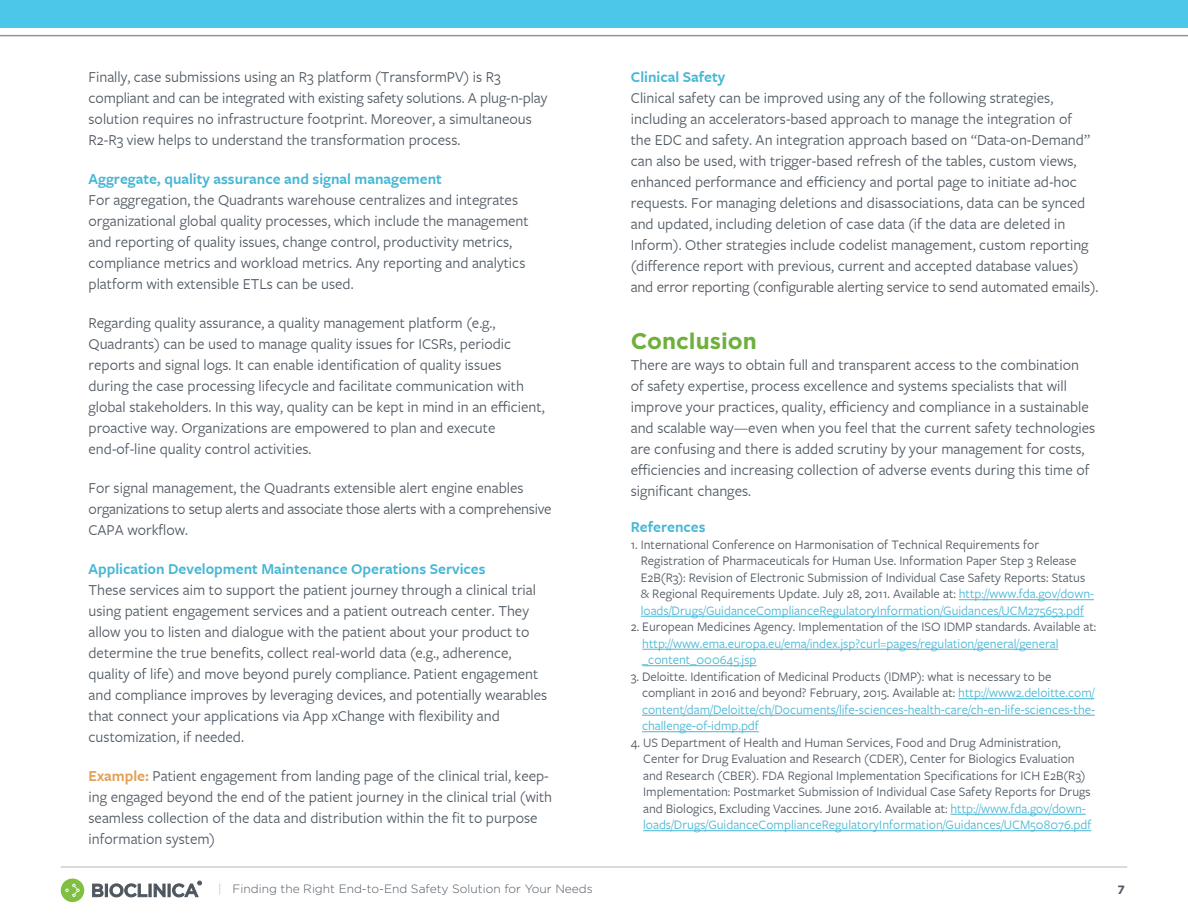
<style>
.page{position:relative;width:1188px;height:918px;background:#fff}
.page>*{position:absolute;margin:0;border:0;box-sizing:border-box;transform-origin:0 0}
.t1{font:700 22.5px "Gotham";color:#6eb03c}
.t2{font:15.75px/21px "Freight Sans Pro";color:#4e5760}
.t3{font:600 15.75px "Freight Sans Pro";color:#47b6d5}
.t4{font:13.5px/16.5px "Freight Sans Pro";color:#4e5760}
.t5{font:13.5px/16.5px "Freight Sans Pro";color:#47b6d5}
.t6{font:300 12px "Gotham";color:#4e5760}
.t7{font:700 12px "Gotham";color:#4e5760}
.s1{font-weight:600;color:#e29f55}
.s2{color:#47b6d5}
.s3{color:#4e5760}
.s4{color:#b2b7bb}
</style>
<div class="page">
<hr style="left:61px;top:867px;width:1066px;height:1px;background:#b2b7bb">
<div style="left:61px;top:879px;width:23px;height:23px;background:#7fbf41;border-radius:50%"></div>
<svg style="left:65px;top:884px;width:15px;height:13px"></svg>
<svg style="left:92px;top:881px;width:110px;height:16px"></svg>
<hr style="left:959px;top:599px;width:135px;height:1px;background:#47b6d5">
<hr style="left:641px;top:616px;width:443px;height:1px;background:#47b6d5">
<hr style="left:642px;top:649px;width:416px;height:1px;background:#47b6d5">
<hr style="left:642px;top:665px;width:114px;height:1px;background:#47b6d5">
<hr style="left:958px;top:698px;width:137px;height:1px;background:#47b6d5">
<hr style="left:642px;top:715px;width:453px;height:1px;background:#47b6d5">
<hr style="left:642px;top:731px;width:117px;height:1px;background:#47b6d5">
<hr style="left:951px;top:814px;width:135px;height:1px;background:#47b6d5">
<hr style="left:643px;top:830px;width:448px;height:1px;background:#47b6d5">
<div style="left:0;top:0;width:1188px;height:28px;background:#4dc7e9"></div>
<hr style="left:0;top:35px;width:1188px;height:1px;background:#939598">
<p class="t2" style="left:89px;top:67px;width:460px">Finally, case submissions using an R3 platform (TransformPV) is R3 compliant and can be integrated with existing safety solutions. A plug-n-play solution requires no infrastructure footprint. Moreover, a simultaneous R2-R3 view helps to understand the transformation process.</p>
<p class="t3" style="left:89px;top:170px;width:355px">Aggregate, quality assurance and signal management</p>
<p class="t2" style="left:89px;top:190px;width:442px">For aggregation, the Quadrants warehouse centralizes and integrates organizational global quality processes, which include the management and reporting of quality issues, change control, productivity metrics, compliance metrics and workload metrics. Any reporting and analytics platform with extensible ETLs can be used.</p>
<p class="t2" style="left:89px;top:313px;width:458px">Regarding quality assurance, a quality management platform (e.g., Quadrants) can be used to manage quality issues for ICSRs, periodic reports and signal logs. It can enable identification of quality issues during the case processing lifecycle and facilitate communication with global stakeholders. In this way, quality can be kept in mind in an efficient, proactive way. Organizations are empowered to plan and execute end-of-line quality control activities.</p>
<p class="t2" style="left:89px;top:478px;width:465px">For signal management, the Quadrants extensible alert engine enables organizations to setup alerts and associate those alerts with a comprehensive<br>CAPA workflow.</p>
<p class="t3" style="left:89px;top:560px;width:399px">Application Development Maintenance Operations Services</p>
<p class="t2" style="left:89px;top:580px;width:460px">These services aim to support the patient journey through a clinical trial using patient engagement services and a patient outreach center. They allow you to listen and dialogue with the patient about your product to determine the true benefits, collect real-world data (e.g., adherence, quality of life) and move beyond purely compliance. Patient engagement and compliance improves by leveraging devices, and potentially wearables that connect your applications via App xChange with flexibility and customization, if needed.</p>
<p class="t2" style="left:89px;top:766px;width:465px"><span class="s1">Example:</span> Patient engagement from landing page of the clinical trial, keep&shy;ing engaged beyond the end of the patient journey in the clinical trial (with seamless collection of the data and distribution within the fit to purpose information system)</p>
<p class="t3" style="left:631px;top:68px;width:96px">Clinical Safety</p>
<p class="t2" style="left:631px;top:88px;width:469px">Clinical safety can be improved using any of the following strategies, including an accelerators-based approach to manage the integration of<br>the EDC and safety. An integration approach based on “Data-on-Demand” can also be used, with trigger-based refresh of the tables, custom views, enhanced performance and efficiency and portal page to initiate ad-hoc requests. For managing deletions and disassociations, data can be synced and updated, including deletion of case data (if the data are deleted in Inform). Other strategies include codelist management, custom reporting (difference report with previous, current and accepted database values) and error reporting (configurable alerting service to send automated emails).</p>
<h1 class="t1" style="left:631px;top:328px;width:128px">Conclusion</h1>
<p class="t2" style="left:631px;top:355px;width:466px">There are ways to obtain full and transparent access to the combination of safety expertise, process excellence and systems specialists that will improve your practices, quality, efficiency and compliance in a sustainable and scalable way—even when you feel that the current safety technologies are confusing and there is added scrutiny by your management for costs, efficiencies and increasing collection of adverse events during this time of significant changes.</p>
<p class="t3" style="left:631px;top:518px;width:76px">References</p>
<p class="t4" style="left:641px;top:536px;width:455px;text-indent:-10px">1. International Conference on Harmonisation of Technical Requirements for Registration of Pharmaceuticals for Human Use. Information Paper Step 3 Release E2B(R3): Revision of Electronic Submission of Individual Case Safety Reports: Status &amp; Regional Requirements Update. July 28, 2011. Available at: <span class="s2">http://www.fda.gov/down&shy;loads/Drugs/GuidanceComplianceRegulatoryInformation/Guidances/UCM275653.pdf</span></p>
<p class="t4" style="left:631px;top:619px;width:467px">2. European Medicines Agency. Implementation of the ISO IDMP standards. Available at:</p>
<p class="t5" style="left:642px;top:635px;width:418px">http://www.ema.europa.eu/ema/index.jsp?curl=pages/regulation/general/general _content_000645.jsp</p>
<p class="t5" style="left:642px;top:668px;width:455px;text-indent:-11px"><span class="s3">3. Deloitte. Identification of Medicinal Products (IDMP): what is necessary to be compliant in 2016 and beyond? February, 2015. Available at:</span> http://www2.deloitte.com/ content/dam/Deloitte/ch/Documents/life-sciences-health-care/ch-en-life-sciences-the&shy;challenge-of-idmp.pdf</p>
<p class="t4" style="left:643px;top:734px;width:450px;text-indent:-12px">4. US Department of Health and Human Services, Food and Drug Administration, Center for Drug Evaluation and Research (CDER), Center for Biologics Evaluation and Research (CBER). FDA Regional Implementation Specifications for ICH E2B(R3)<br>Implementation: Postmarket Submission of Individual Case Safety Reports for Drugs and Biologics, Excluding Vaccines. June 2016. Available at: <span class="s2">http://www.fda.gov/down&shy;loads/Drugs/GuidanceComplianceRegulatoryInformation/Guidances/UCM508076.pdf</span></p>
<p class="t6" style="left:218px;top:882px;width:376px"><span class="s4">|</span> Finding the Right End-to-End Safety Solution for Your Needs</p>
<p class="t7" style="left:1118px;top:883px;width:9px">7</p>
</div>
